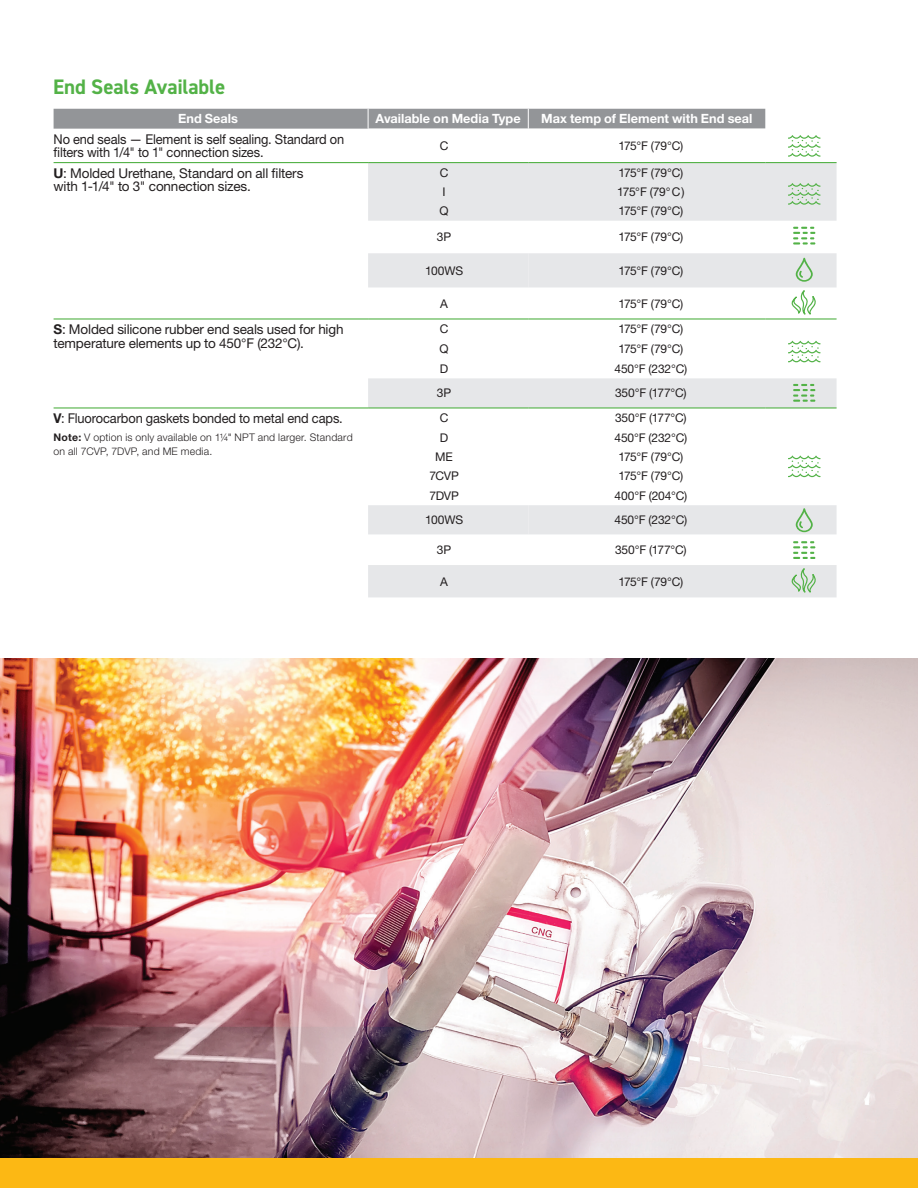
<style>
.page{position:relative;width:918px;height:1188px;background:#fff}
.page>*{position:absolute;margin:0;border:0;box-sizing:border-box;transform-origin:0 0}
.t1{font:700 21px "DIN2014";letter-spacing:-.005em;color:#53b247}
.t2{font:13.5px/13.5px "Helvetica Neue LT Std";letter-spacing:-.01em;color:#231f20}
.t3{font:13.5px/13.5px "Helvetica Neue LT Std";letter-spacing:-.01em;color:#231f20;scale:.95 1}
.t4{font:700 12.75px "Helvetica Neue LT Std";color:#fff}
.t5{font:12px "Helvetica Neue LT Std";letter-spacing:-.025em;color:#231f20}
.t6{font:300 10.5px/13.5px "Helvetica Neue LT Std";letter-spacing:.02em;color:#231f20}
.s1{font-weight:700}
</style>
<div class="page">
<div style="left:0;top:1157px;width:918px;height:31px;background:#fcb814"></div>
<svg style="left:368px;top:163px;width:469px;height:434px"></svg>
<svg style="left:528px;top:253px;width:309px;height:281px"></svg>
<div style="left:54px;top:109px;width:711px;height:20px;background:#939598"></div>
<hr style="left:368px;top:318px;width:160px;height:2px;background:#53b247">
<hr style="left:528px;top:318px;width:237px;height:2px;background:#53b247">
<hr style="left:765px;top:318px;width:72px;height:2px;background:#53b247">
<hr style="left:54px;top:407px;width:314px;height:2px;background:#53b247">
<hr style="left:54px;top:162px;width:314px;height:1px;background:#53b247">
<hr style="left:368px;top:162px;width:160px;height:1px;background:#53b247">
<hr style="left:528px;top:162px;width:237px;height:1px;background:#53b247">
<hr style="left:765px;top:162px;width:72px;height:1px;background:#53b247">
<hr style="left:54px;top:318px;width:314px;height:2px;background:#53b247">
<hr style="left:368px;top:407px;width:160px;height:2px;background:#53b247">
<hr style="left:528px;top:407px;width:237px;height:2px;background:#53b247">
<hr style="left:765px;top:407px;width:72px;height:2px;background:#53b247">
<svg style="left:788px;top:135px;width:33px;height:22px"></svg>
<svg style="left:788px;top:341px;width:33px;height:21px"></svg>
<svg style="left:788px;top:456px;width:33px;height:21px"></svg>
<svg style="left:788px;top:183px;width:33px;height:22px"></svg>
<svg style="left:793px;top:227px;width:22px;height:18px"></svg>
<svg style="left:793px;top:541px;width:22px;height:18px"></svg>
<svg style="left:793px;top:384px;width:22px;height:18px"></svg>
<svg style="left:796px;top:258px;width:17px;height:24px"></svg>
<svg style="left:796px;top:508px;width:17px;height:24px"></svg>
<svg style="left:786px;top:289px;width:34px;height:30px"></svg>
<svg style="left:786px;top:567px;width:34px;height:30px"></svg>
<img style="left:0;top:659px;width:918px;height:498px">
<h1 class="t1" style="left:53px;top:73px;width:174px">End Seals Available</h1>
<p class="t4" style="left:178px;top:111px;width:61px">End Seals</p>
<p class="t4" style="left:376px;top:111px;width:147px">Available on Media Type</p>
<p class="t4" style="left:541px;top:111px;width:213px">Max temp of Element with End seal</p>
<p class="t3" style="left:54px;top:132px;width:307px">No end seals — Element is self sealing. Standard on filters with 1/4" to 1" connection sizes.</p>
<p class="t5" style="left:440px;top:138px;width:10px">C</p>
<p class="t5" style="left:618px;top:138px;width:66px">175°F (79°C)</p>
<p class="t2" style="left:54px;top:166px;width:251px"><span class="s1">U</span>: Molded Urethane, Standard on all filters with 1-1/4" to 3" connection sizes.</p>
<p class="t5" style="left:440px;top:165px;width:10px">C</p>
<p class="t5" style="left:618px;top:165px;width:66px">175°F (79°C)</p>
<p class="t5" style="left:443px;top:184px;width:5px">I</p>
<p class="t5" style="left:617px;top:184px;width:69px">175°F (79°C)</p>
<p class="t5" style="left:440px;top:204px;width:11px">Q</p>
<p class="t5" style="left:618px;top:204px;width:66px">175°F (79°C)</p>
<p class="t5" style="left:437px;top:230px;width:16px">3P</p>
<p class="t5" style="left:618px;top:230px;width:66px">175°F (79°C)</p>
<p class="t5" style="left:425px;top:263px;width:40px">100WS</p>
<p class="t5" style="left:618px;top:263px;width:66px">175°F (79°C)</p>
<p class="t5" style="left:440px;top:296px;width:9px">A</p>
<p class="t5" style="left:618px;top:296px;width:66px">175°F (79°C)</p>
<p class="t2" style="left:54px;top:322px;width:291px"><span class="s1">S</span>: Molded silicone rubber end seals used for high temperature elements up to 450°F (232°C).</p>
<p class="t5" style="left:440px;top:322px;width:10px">C</p>
<p class="t5" style="left:618px;top:322px;width:66px">175°F (79°C)</p>
<p class="t5" style="left:440px;top:342px;width:11px">Q</p>
<p class="t5" style="left:618px;top:342px;width:66px">175°F (79°C)</p>
<p class="t5" style="left:440px;top:361px;width:10px">D</p>
<p class="t5" style="left:614px;top:361px;width:74px">450°F (232°C)</p>
<p class="t5" style="left:437px;top:386px;width:16px">3P</p>
<p class="t5" style="left:615px;top:386px;width:73px">350°F (177°C)</p>
<p class="t3" style="left:54px;top:411px;width:306px"><span class="s1">V</span>: Fluorocarbon gaskets bonded to metal end caps.</p>
<p class="t6" style="left:54px;top:430px;width:301px"><span class="s1">Note:</span> V option is only available on 1¼" NPT and larger. Standard on all 7CVP, 7DVP, and ME media.</p>
<p class="t5" style="left:440px;top:411px;width:10px">C</p>
<p class="t5" style="left:615px;top:411px;width:73px">350°F (177°C)</p>
<p class="t5" style="left:440px;top:430px;width:10px">D</p>
<p class="t5" style="left:614px;top:430px;width:74px">450°F (232°C)</p>
<p class="t5" style="left:435px;top:450px;width:19px">ME</p>
<p class="t5" style="left:618px;top:450px;width:66px">175°F (79°C)</p>
<p class="t5" style="left:429px;top:469px;width:31px">7CVP</p>
<p class="t5" style="left:618px;top:469px;width:66px">175°F (79°C)</p>
<p class="t5" style="left:429px;top:488px;width:31px">7DVP</p>
<p class="t5" style="left:614px;top:488px;width:74px">400°F (204°C)</p>
<p class="t5" style="left:425px;top:513px;width:40px">100WS</p>
<p class="t5" style="left:614px;top:513px;width:74px">450°F (232°C)</p>
<p class="t5" style="left:437px;top:543px;width:16px">3P</p>
<p class="t5" style="left:615px;top:543px;width:73px">350°F (177°C)</p>
<p class="t5" style="left:440px;top:574px;width:9px">A</p>
<p class="t5" style="left:618px;top:574px;width:66px">175°F (79°C)</p>
</div>
